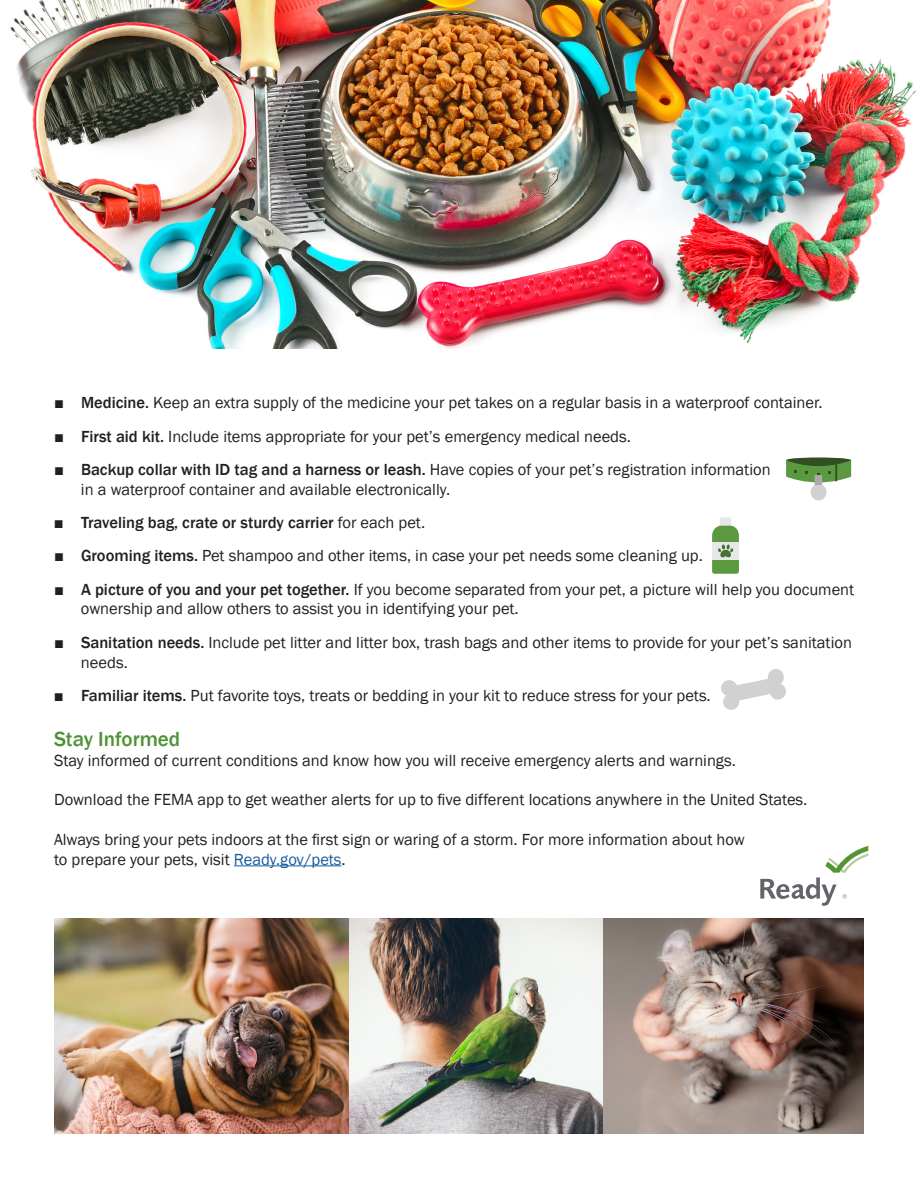
<style>
.page{position:relative;width:918px;height:1188px;background:#fff}
.page>*{position:absolute;margin:0;border:0;box-sizing:border-box;transform-origin:0 0}
.t1{font:500 21px "Franklin Gothic";color:#4f9236}
.t2{font:16.5px/19.8px "Franklin Gothic";color:#231f20}
.t3{font:500 16.5px "Franklin Gothic";color:#231f20}
.s1{font-weight:500}
.s2{font-weight:400}
.s3{color:#175d9e}
</style>
<div class="page">
<hr style="left:234px;top:865px;width:108px;height:1px;background:#175d9e">
<div style="left:720px;top:517px;width:11px;height:8px;background:#e5e8e7"></div>
<svg style="left:712px;top:525px;width:27px;height:49px"></svg>
<div style="left:811px;top:484px;width:16px;height:16px;background:#d1d1d1;border-radius:50%"></div>
<svg style="left:786px;top:457px;width:65px;height:36px"></svg>
<svg style="left:721px;top:669px;width:65px;height:41px"></svg>
<svg style="left:760px;top:846px;width:108px;height:60px"></svg>
<img style="left:54px;top:918px;width:810px;height:216px">
<img style="left:10px;top:0;width:907px;height:349px">
<p class="t2" style="left:54px;top:393px;width:770px">■ <span class="s1">Medicine.</span> Keep an extra supply of the medicine your pet takes on a regular basis in a waterproof container.</p>
<p class="t2" style="left:54px;top:427px;width:578px">■ <span class="s1">First aid kit.</span> Include items appropriate for your pet’s emergency medical needs.</p>
<p class="t2" style="left:81px;top:460px;width:691px;text-indent:-27px">■ <span class="s1">Backup collar with ID tag and a harness or leash.</span> Have copies of your pet’s registration information in a waterproof container and available electronically.</p>
<p class="t3" style="left:54px;top:512px;width:373px"><span class="s2">■</span> Traveling bag, crate or sturdy carrier <span class="s2">for each pet.</span></p>
<p class="t2" style="left:54px;top:546px;width:650px">■ <span class="s1">Grooming items.</span> Pet shampoo and other items, in case your pet needs some cleaning up.</p>
<p class="t2" style="left:81px;top:580px;width:775px;text-indent:-27px">■ <span class="s1">A picture of you and your pet together.</span> If you become separated from your pet, a picture will help you document ownership and allow others to assist you in identifying your pet.</p>
<p class="t2" style="left:81px;top:633px;width:772px;text-indent:-27px">■ <span class="s1">Sanitation needs.</span> Include pet litter and litter box, trash bags and other items to provide for your pet’s sanitation needs.</p>
<p class="t2" style="left:54px;top:686px;width:658px">■ <span class="s1">Familiar items.</span> Put favorite toys, treats or bedding in your kit to reduce stress for your pets.</p>
<h2 class="t1" style="left:54px;top:726px;width:128px">Stay Informed</h2>
<p class="t2" style="left:54px;top:751px;width:683px">Stay informed of current conditions and know how you will receive emergency alerts and warnings.</p>
<p class="t2" style="left:54px;top:790px;width:755px">Download the FEMA app to get weather alerts for up to five different locations anywhere in the United States.</p>
<p class="t2" style="left:54px;top:830px;width:692px">Always bring your pets indoors at the first sign or waring of a storm. For more information about how to prepare your pets, visit <span class="s3">Ready.gov/pets</span>.</p>
</div>
